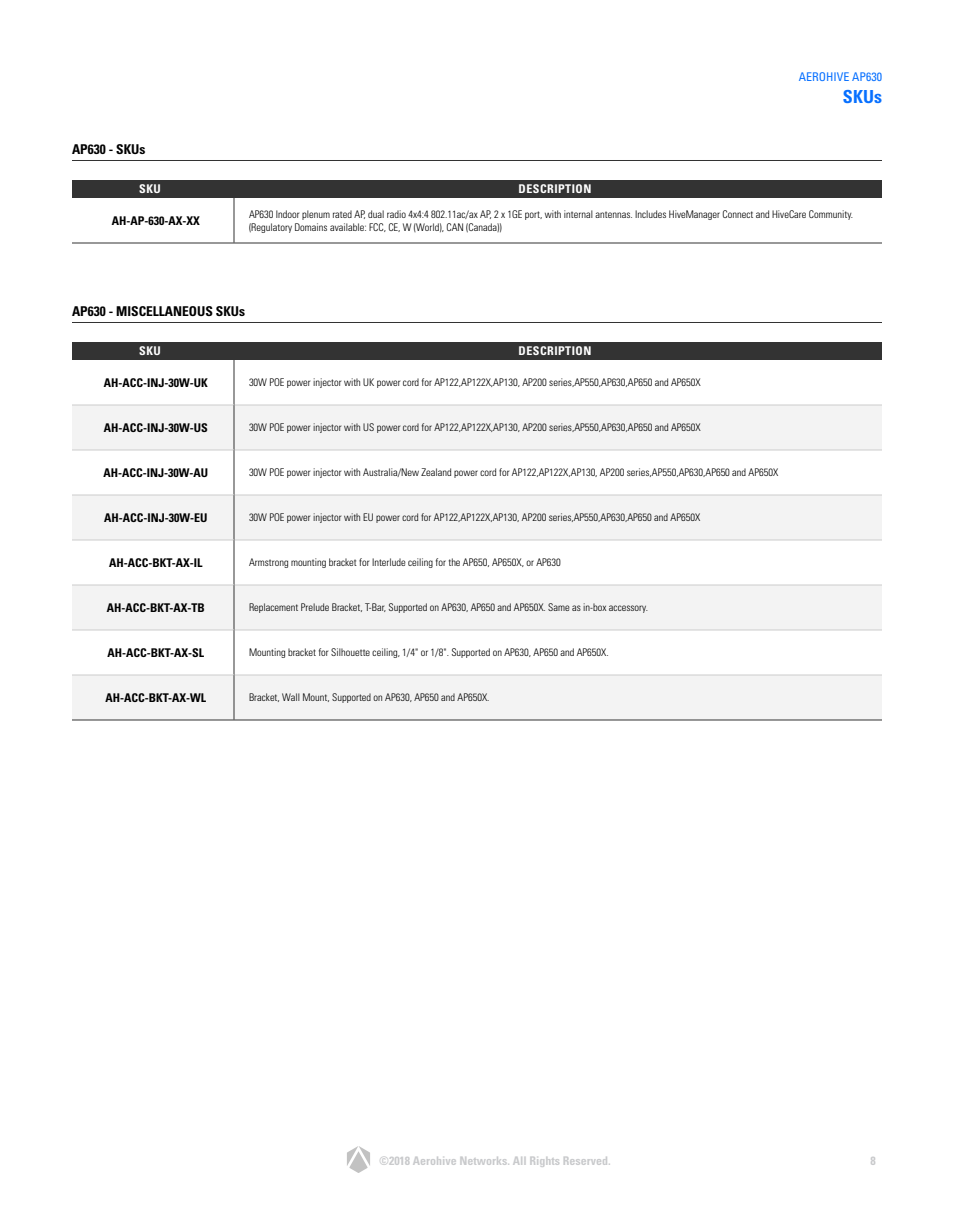
<style>
.page{position:relative;width:954px;height:1224px;background:#fff}
.page>*{position:absolute;margin:0;border:0;box-sizing:border-box;transform-origin:0 0}
.t1{font:700 condensed 18px "Univers LT Std";color:#0770ff}
.t2{font:700 condensed 13.5px "Univers LT Std";color:#000}
.p_sku{font:700 condensed 12px "Univers LT Std";color:#000}
.t3{font:700 condensed 12px "Univers LT Std";color:#c9cacc}
.p_powerSensitivityTa{font:700 condensed 12px "Univers LT Std";letter-spacing:.04em;color:#fff}
.t4{font:condensed 12px "Univers LT Std";color:#0770ff}
.p_description{font:300 condensed 10.5px/13.5px "Univers LT Std";color:#000}
</style>
<div class="page">
<hr style="left:72px;top:160px;width:810px;height:1px;background:#333">
<hr style="left:72px;top:322px;width:810px;height:1px;background:#333">
<svg style="left:347px;top:1146px;width:23px;height:27px"></svg>
<svg style="left:72px;top:180px;width:810px;height:63px"></svg>
<hr style="left:234px;top:198px;width:1px;height:45px;background:#333">
<hr style="left:72px;top:243px;width:162px;height:1px;background:#333">
<hr style="left:234px;top:243px;width:648px;height:1px;background:#333">
<div style="left:72px;top:342px;width:810px;height:18px;background:#333"></div>
<svg style="left:72px;top:406px;width:810px;height:314px;fill:#f3f3f3"></svg>
<hr style="left:234px;top:405px;width:648px;height:1px;background:#ccc">
<hr style="left:234px;top:450px;width:648px;height:1px;background:#ccc">
<hr style="left:234px;top:495px;width:648px;height:1px;background:#ccc">
<hr style="left:234px;top:540px;width:648px;height:1px;background:#ccc">
<hr style="left:234px;top:585px;width:648px;height:1px;background:#ccc">
<hr style="left:234px;top:630px;width:648px;height:1px;background:#ccc">
<hr style="left:234px;top:675px;width:648px;height:1px;background:#ccc">
<hr style="left:234px;top:360px;width:1px;height:45px;background:#333">
<hr style="left:72px;top:405px;width:162px;height:1px;background:#ccc">
<hr style="left:234px;top:405px;width:1px;height:45px;background:#333">
<hr style="left:72px;top:450px;width:162px;height:1px;background:#ccc">
<hr style="left:234px;top:450px;width:1px;height:45px;background:#333">
<hr style="left:72px;top:495px;width:162px;height:1px;background:#ccc">
<hr style="left:234px;top:495px;width:1px;height:45px;background:#333">
<hr style="left:72px;top:540px;width:162px;height:1px;background:#ccc">
<hr style="left:234px;top:540px;width:1px;height:45px;background:#333">
<hr style="left:72px;top:585px;width:162px;height:1px;background:#ccc">
<hr style="left:234px;top:585px;width:1px;height:45px;background:#333">
<hr style="left:72px;top:630px;width:162px;height:1px;background:#ccc">
<hr style="left:234px;top:630px;width:1px;height:45px;background:#333">
<hr style="left:72px;top:675px;width:162px;height:1px;background:#ccc">
<hr style="left:234px;top:675px;width:1px;height:45px;background:#333">
<hr style="left:72px;top:720px;width:162px;height:1px;background:#333">
<hr style="left:234px;top:720px;width:648px;height:1px;background:#333">
<p class="t4" style="left:799px;top:69px;width:85px">AEROHIVE AP630</p>
<p class="t2" style="left:72px;top:141px;width:75px">AP630 - SKUs</p>
<h1 class="t1" style="left:843px;top:86px;width:41px">SKUs</h1>
<p class="p_powerSensitivityTa" style="left:139px;top:182px;width:23px">SKU</p>
<p class="p_powerSensitivityTa" style="left:519px;top:182px;width:74px">DESCRIPTION</p>
<p class="p_sku" style="left:112px;top:213px;width:89px">AH-AP-630-AX-XX</p>
<p class="p_description" style="left:249px;top:207px;width:606px">AP630 Indoor plenum rated AP, dual radio 4x4:4 802.11ac/ax AP, 2 x 1GE port, with internal antennas. Includes HiveManager Connect and HiveCare Community. (Regulatory Domains available: FCC, CE, W (World), CAN (Canada))</p>
<p class="t2" style="left:72px;top:303px;width:175px">AP630 - MISCELLANEOUS SKUs</p>
<p class="p_powerSensitivityTa" style="left:139px;top:344px;width:23px">SKU</p>
<p class="p_powerSensitivityTa" style="left:519px;top:344px;width:74px">DESCRIPTION</p>
<p class="p_sku" style="left:104px;top:375px;width:105px">AH-ACC-INJ-30W-UK</p>
<p class="p_description" style="left:249px;top:376px;width:453px">30W POE power injector with UK power cord for AP122,AP122X,AP130, AP200 series,AP550,AP630,AP650 and AP650X</p>
<p class="p_sku" style="left:104px;top:420px;width:105px">AH-ACC-INJ-30W-US</p>
<p class="p_description" style="left:249px;top:421px;width:453px">30W POE power injector with US power cord for AP122,AP122X,AP130, AP200 series,AP550,AP630,AP650 and AP650X</p>
<p class="p_sku" style="left:104px;top:465px;width:106px">AH-ACC-INJ-30W-AU</p>
<p class="p_description" style="left:249px;top:466px;width:531px">30W POE power injector with Australia/New Zealand power cord for AP122,AP122X,AP130, AP200 series,AP550,AP630,AP650 and AP650X</p>
<p class="p_sku" style="left:104px;top:510px;width:105px">AH-ACC-INJ-30W-EU</p>
<p class="p_description" style="left:249px;top:511px;width:453px">30W POE power injector with EU power cord for AP122,AP122X,AP130, AP200 series,AP550,AP630,AP650 and AP650X</p>
<p class="p_sku" style="left:109px;top:555px;width:95px">AH-ACC-BKT-AX-IL</p>
<p class="p_description" style="left:249px;top:556px;width:313px">Armstrong mounting bracket for Interlude ceiling for the AP650, AP650X, or AP630</p>
<p class="p_sku" style="left:107px;top:600px;width:99px">AH-ACC-BKT-AX-TB</p>
<p class="p_description" style="left:249px;top:601px;width:401px">Replacement Prelude Bracket, T-Bar, Supported on AP630, AP650 and AP650X. Same as in-box accessory.</p>
<p class="p_sku" style="left:108px;top:645px;width:98px">AH-ACC-BKT-AX-SL</p>
<p class="p_description" style="left:249px;top:646px;width:361px">Mounting bracket for Silhouette ceiling, 1/4" or 1/8". Supported on AP630, AP650 and AP650X.</p>
<p class="p_sku" style="left:106px;top:690px;width:102px">AH-ACC-BKT-AX-WL</p>
<p class="p_description" style="left:249px;top:691px;width:242px">Bracket, Wall Mount, Supported on AP630, AP650 and AP650X.</p>
<p class="t3" style="left:379px;top:1154px;width:233px">©2018 Aerohive Networks. All Rights Reserved.</p>
<p class="t3" style="left:870px;top:1154px;width:7px">8</p>
</div>
